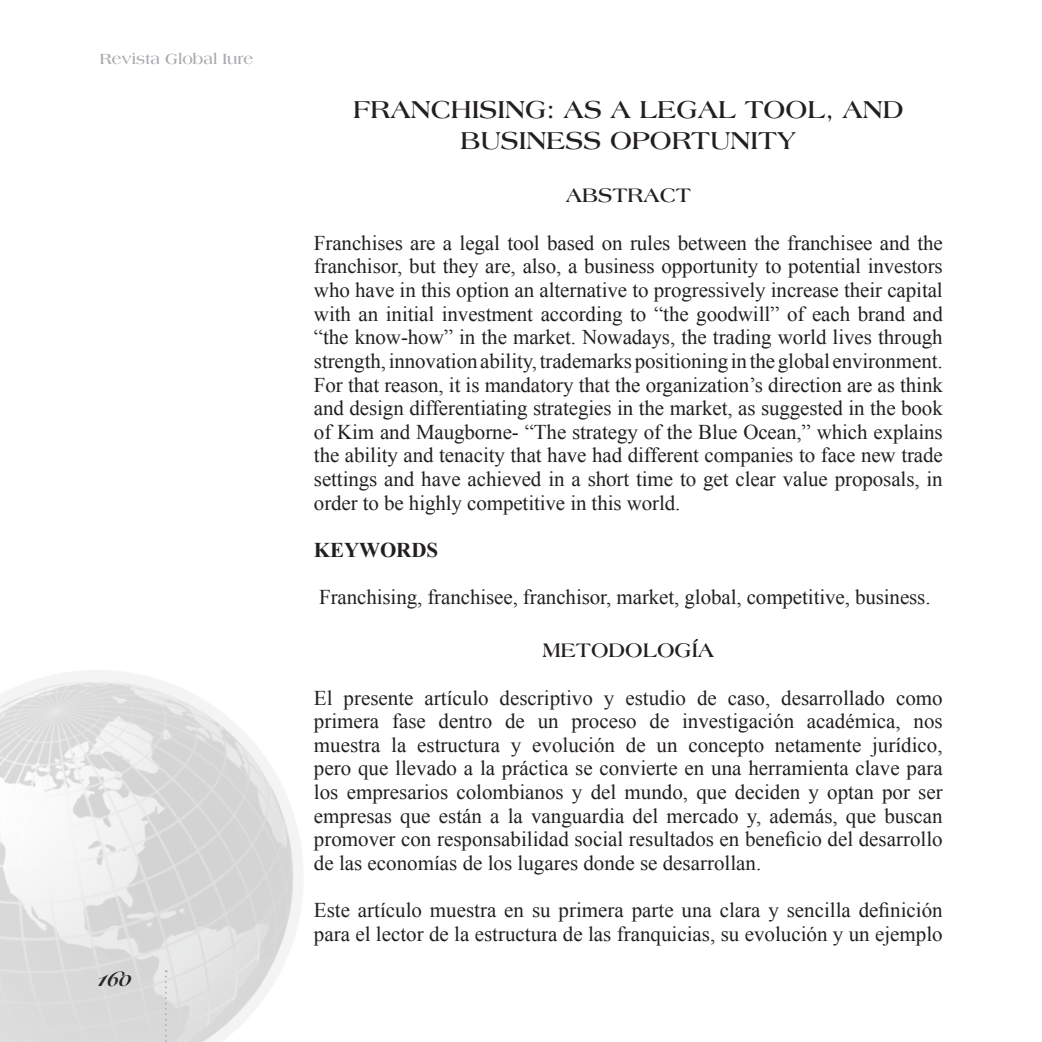
<style>
.page{position:relative;width:1042px;height:1042px;background:#fff}
.page>*{position:absolute;margin:0;border:0;box-sizing:border-box;transform-origin:0 0}
.Título_artículo{font:700 26.25px/31.5px "Americana Std";color:#231f20;text-align:center}
.Párrafo{font:21px/23.6px "Times New Roman";color:#231f20;text-align:justify}
.Sutítulos_mayúscula{font:700 21px "Americana Std";color:#231f20}
.Párrafo-2{font:700 21px "Times New Roman";letter-spacing:-.005em;color:#231f20}
.t1{font:21px "Snell Roundhand LT Std Blk Scr";color:#231f20}
.t2{font:700 15.75px "Americana Std";color:#a8a9ad}
</style>
<div class="page">
<img style="left:0;top:670px;width:303px;height:372px">
<svg style="left:165px;top:970px;width:2px;height:72px"></svg>
<p class="t2" style="left:100px;top:50px;width:155px">Revista Global Iure</p>
<p class="t1" style="left:98px;top:966px;width:35px">160</p>
<p class="Título_artículo" style="left:353px;top:94px;width:552px">FRANCHISING: AS A LEGAL TOOL, AND<br>BUSINESS OPORTUNITY</p>
<p class="Sutítulos_mayúscula" style="left:566px;top:184px;width:127px">ABSTRACT</p>
<p class="Párrafo" style="left:314px;top:231px;width:630px">Franchises are a legal tool based on rules between the franchisee and the franchisor, but they are, also, a business opportunity to potential investors who have in this option an alternative to progressively increase their capital with an initial investment according to “the goodwill” of each brand and “the know-how” in the market. Nowadays, the trading world lives through strength, innovation ability, trademarks positioning in the global environment.<br>For that reason, it is mandatory that the organization’s direction are as think and design differentiating strategies in the market, as suggested in the book of Kim and Maugborne- “The strategy of the Blue Ocean,” which explains the ability and tenacity that have had different companies to face new trade settings and have achieved in a short time to get clear value proposals, in order to be highly competitive in this world.</p>
<p class="Párrafo-2" style="left:314px;top:535px;width:126px">KEYWORDS</p>
<p class="Párrafo" style="left:319px;top:585px;width:613px">Franchising, franchisee, franchisor, market, global, competitive, business.</p>
<p class="Sutítulos_mayúscula" style="left:542px;top:638px;width:173px">METODOLOGÍA</p>
<p class="Párrafo" style="left:314px;top:685px;width:630px">El presente artículo descriptivo y estudio de caso, desarrollado como primera fase dentro de un proceso de investigación académica, nos muestra la estructura y evolución de un concepto netamente jurídico, pero que llevado a la práctica se convierte en una herramienta clave para los empresarios colombianos y del mundo, que deciden y optan por ser empresas que están a la vanguardia del mercado y, además, que buscan promover con responsabilidad social resultados en beneficio del desarrollo de las economías de los lugares donde se desarrollan.</p>
<p class="Párrafo" style="left:314px;top:898px;width:630px">Este artículo muestra en su primera parte una clara y sencilla definición para el lector de la estructura de las franquicias, su evolución y un ejemplo</p>
</div>
